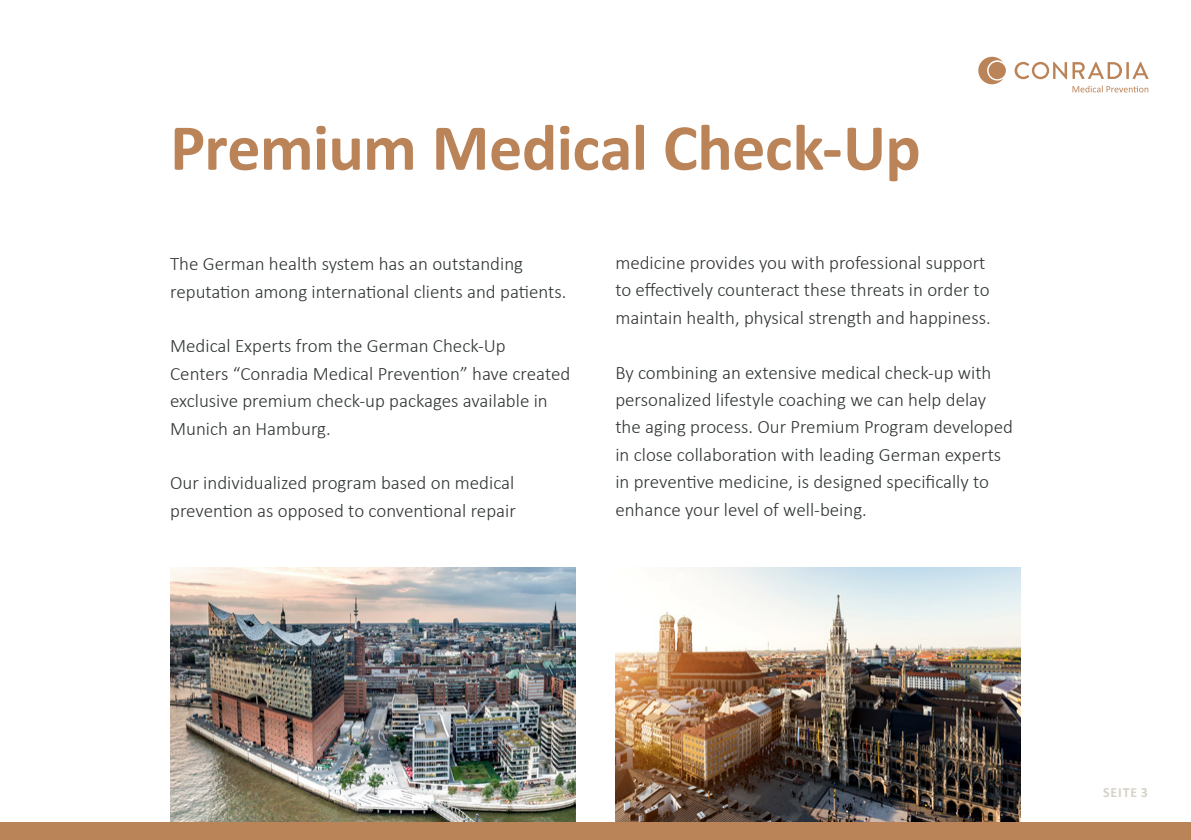
<style>
.page{position:relative;width:1191px;height:840px;background:#fff}
.page>*{position:absolute;margin:0;border:0;box-sizing:border-box;transform-origin:0 0}
.t1{font:700 66px "Calibri";letter-spacing:-.01em;color:#bb8358}
.t2{font:300 19px/27.4px "Calibri";color:#313535}
.t3{font:700 14px "Calibri";letter-spacing:.06em;color:#d6d3c7}
</style>
<div class="page">
<svg style="left:1014px;top:62px;width:134px;height:17px"></svg>
<svg style="left:978px;top:57px;width:25px;height:27px"></svg>
<div style="left:988px;top:62px;width:18px;height:17px;background:#bb8358;border-radius:50%"></div>
<svg style="left:1072px;top:86px;width:76px;height:6px"></svg>
<img style="left:615px;top:567px;width:405px;height:255px">
<img style="left:170px;top:567px;width:405px;height:255px">
<div style="left:0;top:822px;width:1191px;height:17px;background:#bb8358"></div>
<h1 class="t1" style="left:170px;top:101px;width:752px">Premium Medical Check-Up</h1>
<p class="t2" style="left:170px;top:250px;width:398px">The German health system has an outstanding reputation among international clients and patients.</p>
<p class="t2" style="left:170px;top:332px;width:402px">Medical Experts from the German Check-Up<br>Centers “Conradia Medical Prevention” have created exclusive premium check-up packages available in Munich an Hamburg.</p>
<p class="t2" style="left:170px;top:469px;width:347px">Our individualized program based on medical prevention as opposed to conventional repair</p>
<p class="t2" style="left:615px;top:249px;width:377px">medicine provides you with professional support to effectively counteract these threats in order to maintain health, physical strength and happiness.</p>
<p class="t2" style="left:615px;top:358px;width:399px">By combining an extensive medical check-up with personalized lifestyle coaching we can help delay the aging process. Our Premium Program developed in close collaboration with leading German experts in preventive medicine, is designed specifically to enhance your level of well-being.</p>
<p class="t3" style="left:1103px;top:782px;width:46px">SEITE 3</p>
</div>
